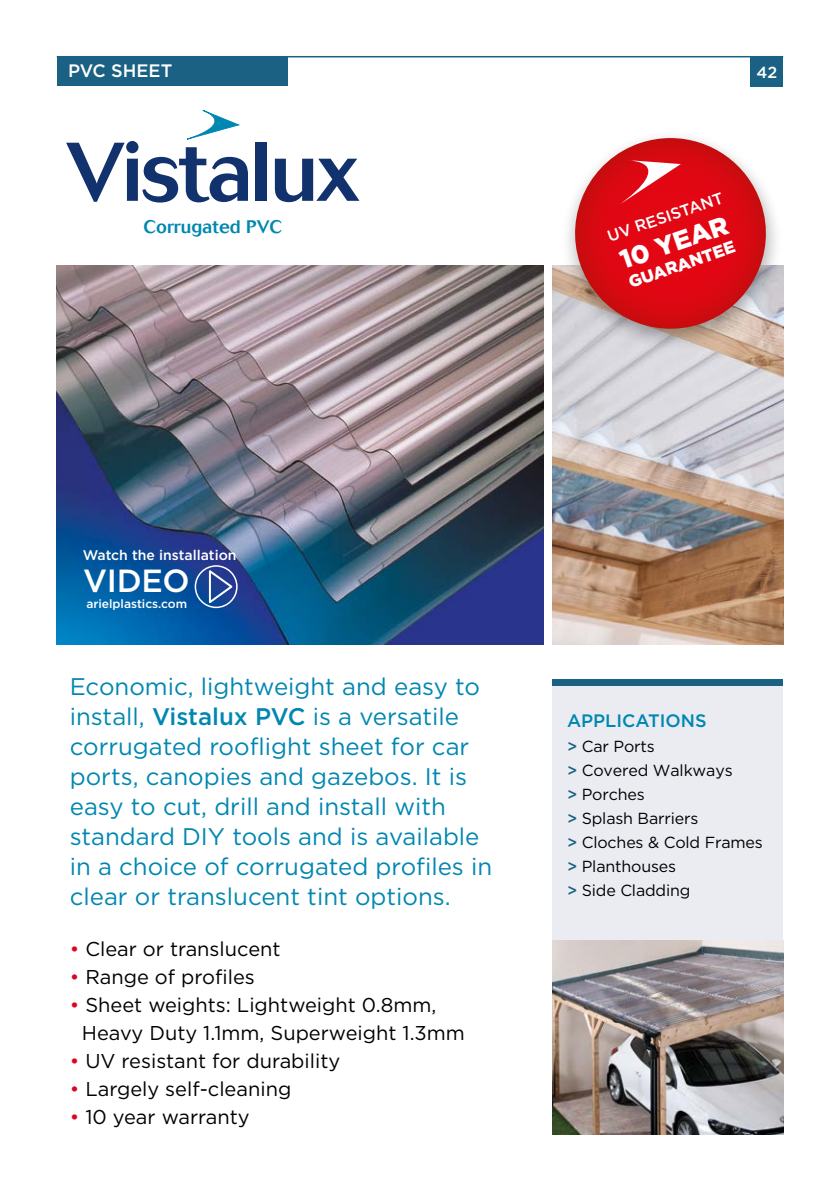
<style>
.page{position:relative;width:840px;height:1191px;background:#fff}
.page>*{position:absolute;margin:0;border:0;box-sizing:border-box;transform-origin:0 0}
.t1{font:500 82.4px "Cosmos";letter-spacing:-.02em;color:#12326e}
.t2{font:500 32px "Gotham";letter-spacing:-.01em;color:#fff}
.t3{font:900 26px "Gotham";color:#fff}
.t4{font:24px/30px "Gotham";color:#0087b1}
.t5{font:20px/28px "Gotham";color:#000}
.t6{font:500 18px "Cosmos";letter-spacing:.005em;color:#0087b1}
.t7{font:500 18px "Gotham";color:#0087b1}
.t8{font:500 18px "Gotham";color:#fff}
.t9{font:900 17px "Gotham";color:#fff}
.t10{font:16px/24px "Gotham";letter-spacing:-.01em;color:#000}
.t11{font:500 16px "Gotham";color:#fff}
.t12{font:500 14px "Gotham";color:#fff}
.t13{font:500 12px "Gotham";color:#fff}
.s1{font-weight:500}
.s2{color:#db0626}
.s3{font-weight:500;color:#1b6183}
</style>
<div class="page">
<div style="left:750px;top:57px;width:32px;height:30px;background:#1b6183"></div>
<div style="left:552px;top:679px;width:230px;height:455px;background:#eaecf2"></div>
<div style="left:57px;top:57px;width:230px;height:29px;background:#1b6183"></div>
<img style="left:57px;top:265px;width:486px;height:379px">
<hr style="left:57px;top:56px;width:725px;height:1px;background:#1b6183">
<div style="left:552px;top:679px;width:230px;height:7px;background:#1b6183"></div>
<svg style="left:187px;top:110px;width:51px;height:29px"></svg>
<img style="left:552px;top:265px;width:230px;height:379px">
<div style="left:560px;top:129px;width:223px;height:223px;background:#000;opacity:.31"></div>
<svg style="left:563px;top:138px;width:214px;height:202px;background:#da5358"></svg>
<svg style="left:618px;top:160px;width:62px;height:45px"></svg>
<svg style="left:207px;top:567px;width:28px;height:38px"></svg>
<div style="left:194px;top:565px;width:43px;height:43px;border:2px solid #fff;border-radius:50%"></div>
<img style="left:552px;top:941px;width:230px;height:193px">
<p class="t8" style="left:68px;top:61px;width:106px">PVC SHEET</p>
<p class="t11" style="left:756px;top:63px;width:22px">42</p>
<h1 class="t1" style="left:66px;top:125px;width:294px">Vistalux</h1>
<p class="t6" style="left:143px;top:216px;width:140px">Corrugated PVC</p>
<p class="t11" style="left:604px;top:228px;width:123px;rotate:-19deg">UV RESISTANT</p>
<p class="t3" style="left:615px;top:246px;width:114px;rotate:-19deg">10 YEAR</p>
<p class="t9" style="left:625px;top:273px;width:113px;rotate:-19deg">GUARANTEE</p>
<p class="t12" style="left:83px;top:547px;width:155px">Watch the installation</p>
<h2 class="t2" style="left:83px;top:562px;width:108px">VIDEO</h2>
<p class="t13" style="left:86px;top:596px;width:102px">arielplastics.com</p>
<p class="t4" style="left:70px;top:670px;width:423px">Economic, lightweight and easy to install, <span class="s1">Vistalux PVC</span> is a versatile corrugated rooflight sheet for car ports, canopies and gazebos. It is easy to cut, drill and install with standard DIY tools and is available in a choice of corrugated profiles in clear or translucent tint options.</p>
<p class="t5" style="left:70px;top:934px;width:212px"><span class="s2">•</span> Clear or translucent</p>
<p class="t5" style="left:70px;top:962px;width:186px"><span class="s2">•</span> Range of profiles</p>
<p class="t5" style="left:82px;top:990px;width:384px;text-indent:-12px"><span class="s2">•</span> Sheet weights: Lightweight 0.8mm,<br>Heavy Duty 1.1mm, Superweight 1.3mm</p>
<p class="t5" style="left:70px;top:1046px;width:272px"><span class="s2">•</span> UV resistant for durability</p>
<p class="t5" style="left:70px;top:1074px;width:223px"><span class="s2">•</span> Largely self-cleaning</p>
<p class="t5" style="left:70px;top:1102px;width:181px"><span class="s2">•</span> 10 year warranty</p>
<p class="t7" style="left:566px;top:710px;width:141px">APPLICATIONS</p>
<p class="t10" style="left:566px;top:733px;width:197px"><span class="s3">&gt;</span> Car Ports<br><span class="s3">&gt;</span> Covered Walkways<br><span class="s3">&gt;</span> Porches<br><span class="s3">&gt;</span> Splash Barriers<br><span class="s3">&gt;</span> Cloches &amp; Cold Frames <span class="s3">&gt;</span> Planthouses<br><span class="s3">&gt;</span> Side Cladding</p>
</div>
